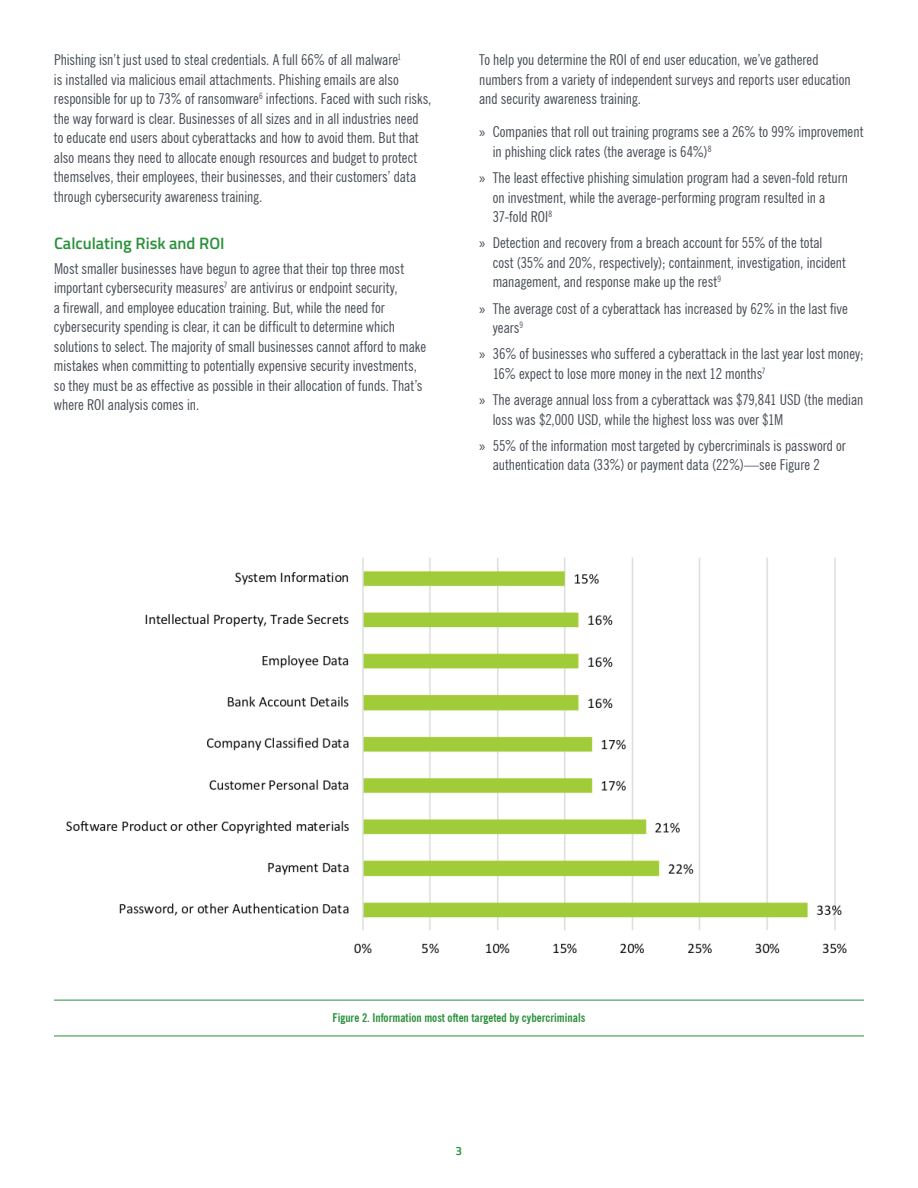
<style>
.page{position:relative;width:918px;height:1188px;background:#fff}
.page>*{position:absolute;margin:0;border:0;box-sizing:border-box;transform-origin:0 0}
.t1{font:600 16.5px "Titillium";color:#2a913b}
.t2{font:condensed 15px/19.5px "News Gothic BT";color:#464b54}
.t3{font:700 condensed 12px "News Gothic BT";color:#2a913b}
.t4{font:600 12px "Titillium";color:#2a913b}
.s1{font-family:"Myriad Pro";font-stretch:normal}
</style>
<div class="page">
<img style="left:66px;top:557px;width:781px;height:397px">
<hr style="left:54px;top:1000px;width:810px;height:1px;background:#2a913b">
<hr style="left:54px;top:1036px;width:810px;height:1px;background:#2a913b">
<p class="t2" style="left:54px;top:50px;width:379px">Phishing isn’t just used to steal credentials. A full 66% of all malware<sup>1<br></sup>is installed via malicious email attachments. Phishing emails are also responsible for up to 73% of ransomware<sup>6</sup> infections. Faced with such risks, the way forward is clear. Businesses of all sizes and in all industries need to educate end users about cyberattacks and how to avoid them. But that also means they need to allocate enough resources and budget to protect themselves, their employees, their businesses, and their customers’ data through cybersecurity awareness training.</p>
<p class="t1" style="left:54px;top:231px;width:172px">Calculating Risk and ROI</p>
<p class="t2" style="left:54px;top:258px;width:374px">Most smaller businesses have begun to agree that their top three most important cybersecurity measures<sup>7</sup> are antivirus or endpoint security,<br>a firewall, and employee education training. But, while the need for cybersecurity spending is clear, it can be difficult to determine which solutions to select. The majority of small businesses cannot afford to make mistakes when committing to potentially expensive security investments, so they must be as effective as possible in their allocation of funds. That’s where ROI analysis comes in.</p>
<p class="t2" style="left:479px;top:50px;width:373px">To help you determine the ROI of end user education, we’ve gathered numbers from a variety of independent surveys and reports user education and security awareness training.</p>
<p class="t2" style="left:493px;top:122px;width:372px;text-indent:-14px"><span class="s1">»</span> Companies that roll out training programs see a 26% to 99% improvement in phishing click rates (the average is 64%)<sup>8</sup></p>
<p class="t2" style="left:493px;top:168px;width:357px;text-indent:-14px"><span class="s1">»</span> The least effective phishing simulation program had a seven-fold return on investment, while the average-performing program resulted in a<br>37-fold ROI<sup>8</sup></p>
<p class="t2" style="left:493px;top:233px;width:355px;text-indent:-14px"><span class="s1">»</span> Detection and recovery from a breach account for 55% of the total cost (35% and 20%, respectively); containment, investigation, incident management, and response make up the rest<sup>9</sup></p>
<p class="t2" style="left:493px;top:298px;width:357px;text-indent:-14px"><span class="s1">»</span> The average cost of a cyberattack has increased by 62% in the last five years<sup>9</sup></p>
<p class="t2" style="left:493px;top:344px;width:372px;text-indent:-14px"><span class="s1">»</span> 36% of businesses who suffered a cyberattack in the last year lost money;<br>16% expect to lose more money in the next 12 months<sup>7</sup></p>
<p class="t2" style="left:493px;top:390px;width:372px;text-indent:-14px"><span class="s1">»</span> The average annual loss from a cyberattack was $79,841 USD (the median loss was $2,000 USD, while the highest loss was over $1M</p>
<p class="t2" style="left:493px;top:436px;width:355px;text-indent:-14px"><span class="s1">»</span> 55% of the information most targeted by cybercriminals is password or authentication data (33%) or payment data (22%)—see Figure 2</p>
<p class="t3" style="left:333px;top:1010px;width:254px">Figure 2. Information most often targeted by cybercriminals</p>
<p class="t4" style="left:456px;top:1142px;width:8px">3</p>
</div>
